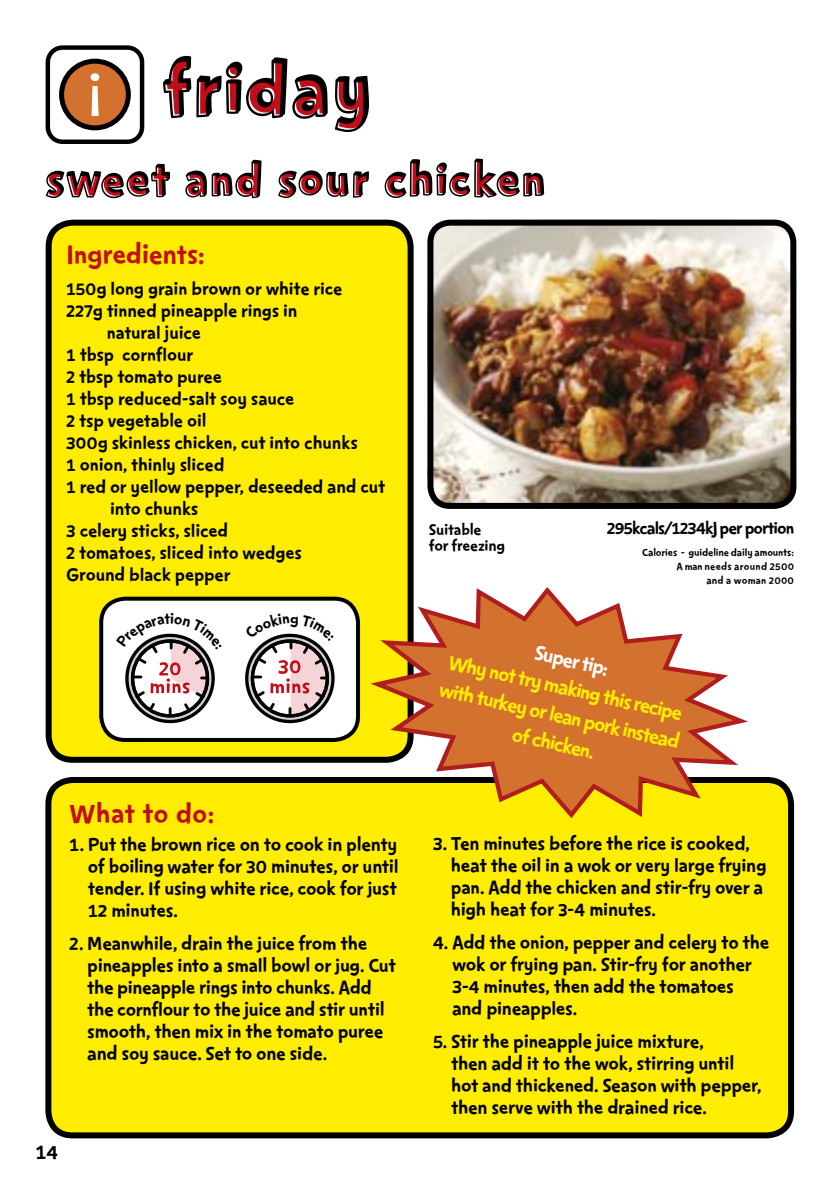
<style>
.page{position:relative;width:840px;height:1191px;background:#fff}
.page>*{position:absolute;margin:0;border:0;box-sizing:border-box;transform-origin:0 0}
.t1{font:82.2px "Change 4 Life Headline Shadow";color:#000}
.t2{font:52px "Change 4 Life Headline Shadow";color:#000}
.BODYCOPY___Red{font:32px "Change 4 Life Text";letter-spacing:-.015em;color:#c20e1a}
.BODYCOPY___Red-2{font:24px/28px "Change 4 Life Text";color:#ffed00;text-align:center}
.BODYCOPY___Red-3{font:24px "Change 4 Life Text";color:#fff}
.t3{font:24px "Change 4 Life Text";color:#000}
.BODYCOPY___Red-4{font:22px/22px "Change 4 Life Text";letter-spacing:-.015em;color:#000}
.BODYCOPY___Red-5{font:21px/22px "Change 4 Life Text";letter-spacing:-.01em;color:#000}
.BODYCOPY___Red-6{font:20px "Change 4 Life Text";letter-spacing:-.05em;color:#000}
.BODYCOPY___Red-7{font:18px/16px "Change 4 Life Text";letter-spacing:-.015em;color:#000}
.BODYCOPY___Red-8{font:12px/14px "Change 4 Life Text";letter-spacing:-.01em;color:#000;text-align:right}
</style>
<div class="page">
<div style="left:49px;top:223px;width:361px;height:537px;background:#ffed00;border-radius:24px"></div>
<div style="left:46px;top:220px;width:367px;height:543px;border:6px solid #000;border-radius:24px"></div>
<div style="left:101px;top:598px;width:257px;height:142px;background:#fff;border-radius:24px"></div>
<div style="left:99px;top:596px;width:261px;height:146px;border:4px solid #000;border-radius:24px"></div>
<div style="left:48px;top:780px;width:742px;height:355px;background:#ffed00;border-radius:24px"></div>
<div style="left:45px;top:777px;width:748px;height:361px;border:6px solid #000;border-radius:24px"></div>
<div style="left:46px;top:45px;width:98px;height:99px;border:4px solid #000;border-radius:15px"></div>
<div style="left:62px;top:61px;width:66px;height:67px;background:#d3722e;border-radius:50%"></div>
<div style="left:59px;top:59px;width:72px;height:71px;border:5px solid #000;border-radius:50%"></div>
<svg style="left:90px;top:73px;width:9px;height:43px"></svg>
<svg style="left:363px;top:583px;width:391px;height:235px"></svg>
<img style="left:434px;top:220px;width:361px;height:284px">
<div style="left:427px;top:220px;width:368px;height:289px;border:6px solid #000;border-radius:20px"></div>
<svg style="left:125px;top:633px;width:90px;height:90px"></svg>
<svg style="left:245px;top:633px;width:89px;height:83px"></svg>
<p class="t1" style="left:163px;top:53px;width:211px">friday</p>
<p class="t2" style="left:46px;top:157px;width:502px">sweet and sour chicken</p>
<p class="BODYCOPY___Red" style="left:66px;top:242px;width:140px">Ingredients:</p>
<p class="BODYCOPY___Red-5" style="left:66px;top:279px;width:277px">150g long grain brown or white rice</p>
<p class="BODYCOPY___Red-5" style="left:107px;top:301px;width:192px;text-indent:-41px">227g tinned pineapple rings in natural juice</p>
<p class="BODYCOPY___Red-5" style="left:66px;top:345px;width:129px">1 tbsp cornflour</p>
<p class="BODYCOPY___Red-5" style="left:66px;top:367px;width:157px">2 tbsp tomato puree</p>
<p class="BODYCOPY___Red-5" style="left:66px;top:389px;width:230px">1 tbsp reduced-salt soy sauce</p>
<p class="BODYCOPY___Red-5" style="left:66px;top:411px;width:142px">2 tsp vegetable oil</p>
<p class="BODYCOPY___Red-5" style="left:66px;top:433px;width:293px">300g skinless chicken, cut into chunks</p>
<p class="BODYCOPY___Red-5" style="left:66px;top:455px;width:160px">1 onion, thinly sliced</p>
<p class="BODYCOPY___Red-5" style="left:110px;top:477px;width:277px;text-indent:-44px">1 red or yellow pepper, deseeded and cut into chunks</p>
<p class="BODYCOPY___Red-5" style="left:66px;top:521px;width:164px">3 celery sticks, sliced</p>
<p class="BODYCOPY___Red-5" style="left:66px;top:543px;width:237px">2 tomatoes, sliced into wedges</p>
<p class="BODYCOPY___Red-5" style="left:66px;top:565px;width:166px">Ground black pepper</p>
<p class="BODYCOPY___Red-7" style="left:428px;top:523px;width:78px">Suitable for freezing</p>
<p class="BODYCOPY___Red-6" style="left:606px;top:520px;width:189px">295kcals/1234kJ per portion</p>
<p class="BODYCOPY___Red-8" style="left:641px;top:546px;width:153px">Calories - guideline daily amounts:<br>A man needs around 2500<br>and a woman 2000</p>
<p class="BODYCOPY___Red" style="left:69px;top:801px;width:147px">What to do:</p>
<p class="BODYCOPY___Red-4" style="left:88px;top:834px;width:312px;text-align:justify;text-indent:-19px">1. Put the brown rice on to cook in plenty of boiling water for 30 minutes, or until tender. If using white rice, cook for just 12 minutes.</p>
<p class="BODYCOPY___Red-4" style="left:87px;top:934px;width:310px;text-indent:-18px">2. Meanwhile, drain the juice from the pineapples into a small bowl or jug. Cut the pineapple rings into chunks. Add the cornflour to the juice and stir until smooth, then mix in the tomato puree and soy sauce. Set to one side.</p>
<p class="t3" style="left:35px;top:1142px;width:25px">14</p>
<p class="BODYCOPY___Red-3" style="left:537px;top:643px;width:77px;rotate:13deg">Super tip:</p>
<p class="BODYCOPY___Red-2" style="left:442px;top:675px;width:247px;rotate:13deg">with turkey or lean pork instead of chicken.</p>
<p class="BODYCOPY___Red-2" style="left:451px;top:649px;width:241px;rotate:13deg">Why not try making this recipe</p>
<p class="BODYCOPY___Red-4" style="left:450px;top:833px;width:317px;text-indent:-18px">3. Ten minutes before the rice is cooked, heat the oil in a wok or very large frying pan. Add the chicken and stir-fry over a high heat for 3-4 minutes.</p>
<p class="BODYCOPY___Red-4" style="left:452px;top:932px;width:319px;text-indent:-19px">4. Add the onion, pepper and celery to the wok or frying pan. Stir-fry for another<br>3-4 minutes, then add the tomatoes and pineapples.</p>
<p class="BODYCOPY___Red-4" style="left:451px;top:1032px;width:312px;text-indent:-18px">5. Stir the pineapple juice mixture,<br>then add it to the wok, stirring until hot and thickened. Season with pepper, then serve with the drained rice.</p>
</div>
